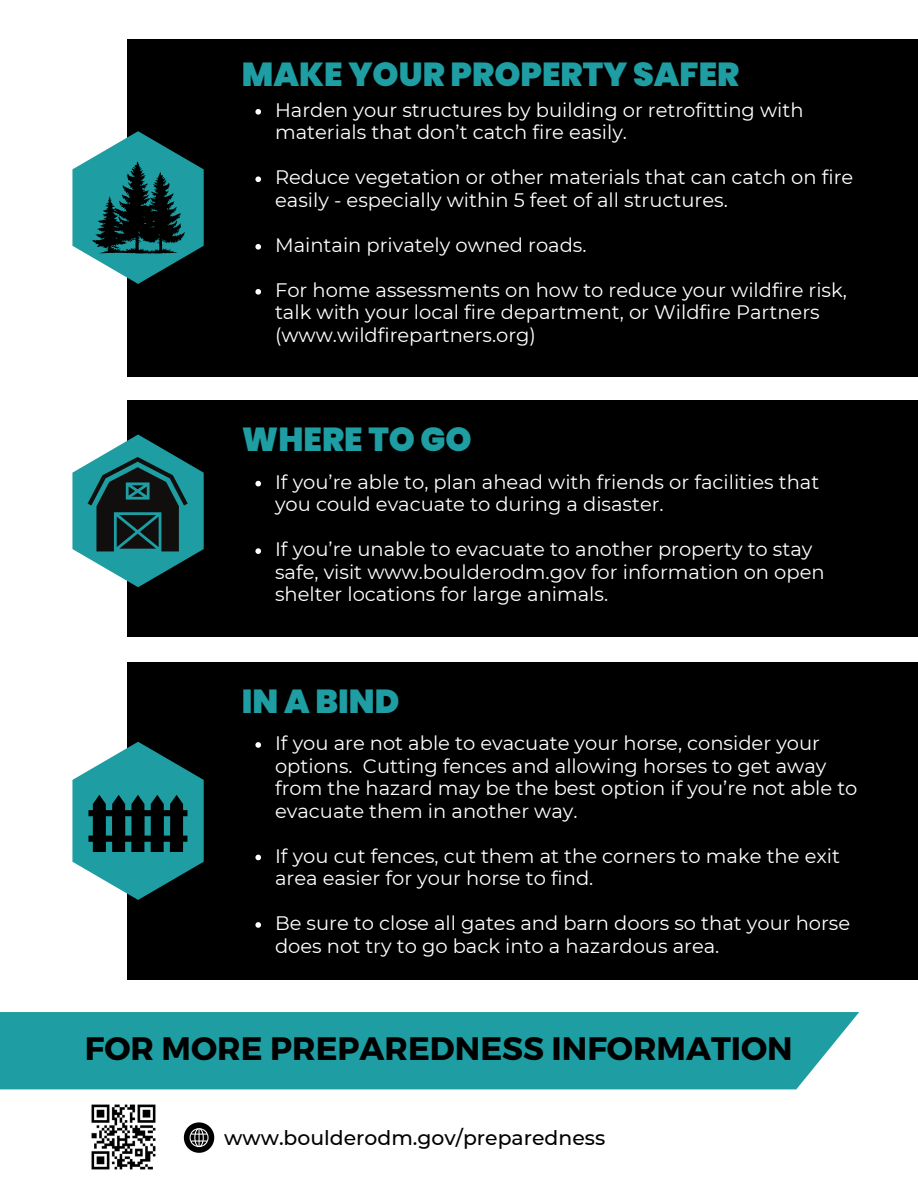
<style>
.page{position:relative;width:918px;height:1188px;background:#fff}
.page>*{position:absolute;margin:0;border:0;box-sizing:border-box;transform-origin:0 0}
.t1{font:900 33.15px "Poppins";color:#1e9da2}
.t2{font:700 32.4px "Montserrat";color:#000}
.t3{font:500 20.4px "Montserrat";color:#000}
.t4{font:19.5px/22.5px "Montserrat";color:#fff}
</style>
<div class="page">
<div style="left:127px;top:39px;width:791px;height:337px;background:#000"></div>
<div style="left:127px;top:400px;width:791px;height:236px;background:#000"></div>
<div style="left:127px;top:662px;width:791px;height:317px;background:#000"></div>
<svg style="left:184px;top:1122px;width:30px;height:31px"></svg>
<div style="left:0;top:1012px;width:859px;height:77px;background:#1e9da2"></div>
<img style="left:91px;top:1104px;width:65px;height:66px">
<svg style="left:72px;top:742px;width:132px;height:158px"></svg>
<svg style="left:72px;top:131px;width:132px;height:153px"></svg>
<svg style="left:72px;top:434px;width:132px;height:153px"></svg>
<svg style="left:255px;top:109px;width:6px;height:6px"></svg>
<svg style="left:255px;top:176px;width:6px;height:6px"></svg>
<svg style="left:255px;top:244px;width:6px;height:6px"></svg>
<svg style="left:255px;top:289px;width:6px;height:6px"></svg>
<svg style="left:255px;top:481px;width:6px;height:5px"></svg>
<svg style="left:255px;top:548px;width:6px;height:6px"></svg>
<svg style="left:255px;top:742px;width:6px;height:6px"></svg>
<svg style="left:255px;top:855px;width:6px;height:5px"></svg>
<svg style="left:255px;top:922px;width:6px;height:6px"></svg>
<p class="t1" style="left:242px;top:52px;width:499px">MAKE YOUR PROPERTY SAFER</p>
<p class="t4" style="left:275px;top:99px;width:530px">Harden your structures by building or retrofitting with materials that don’t catch fire easily.</p>
<p class="t4" style="left:275px;top:166px;width:580px">Reduce vegetation or other materials that can catch on fire easily - especially within 5 feet of all structures.</p>
<p class="t4" style="left:275px;top:234px;width:313px">Maintain privately owned roads.</p>
<h1 class="t4" style="left:275px;top:279px;width:573px">For home assessments on how to reduce your wildfire risk, talk with your local fire department, or Wildfire Partners (www.wildfirepartners.org)</h1>
<p class="t1" style="left:242px;top:416px;width:231px">WHERE TO GO</p>
<p class="t4" style="left:275px;top:470px;width:546px">If you’re able to, plan ahead with friends or facilities that you could evacuate to during a disaster.</p>
<p class="t4" style="left:275px;top:538px;width:551px">If you’re unable to evacuate to another property to stay safe, visit www.boulderodm.gov for information on open shelter locations for large animals.</p>
<h1 class="t1" style="left:242px;top:678px;width:159px">IN A BIND</h1>
<p class="t4" style="left:275px;top:732px;width:584px">If you are not able to evacuate your horse, consider your options. Cutting fences and allowing horses to get away from the hazard may be the best option if you’re not able to evacuate them in another way.</p>
<p class="t4" style="left:275px;top:844px;width:566px">If you cut fences, cut them at the corners to make the exit area easier for your horse to find.</p>
<p class="t4" style="left:275px;top:912px;width:577px">Be sure to close all gates and barn doors so that your horse does not try to go back into a hazardous area.</p>
<h1 class="t2" style="left:85px;top:1028px;width:709px">FOR MORE PREPAREDNESS INFORMATION</h1>
<p class="t3" style="left:224px;top:1125px;width:383px">www.boulderodm.gov/preparedness</p>
</div>
